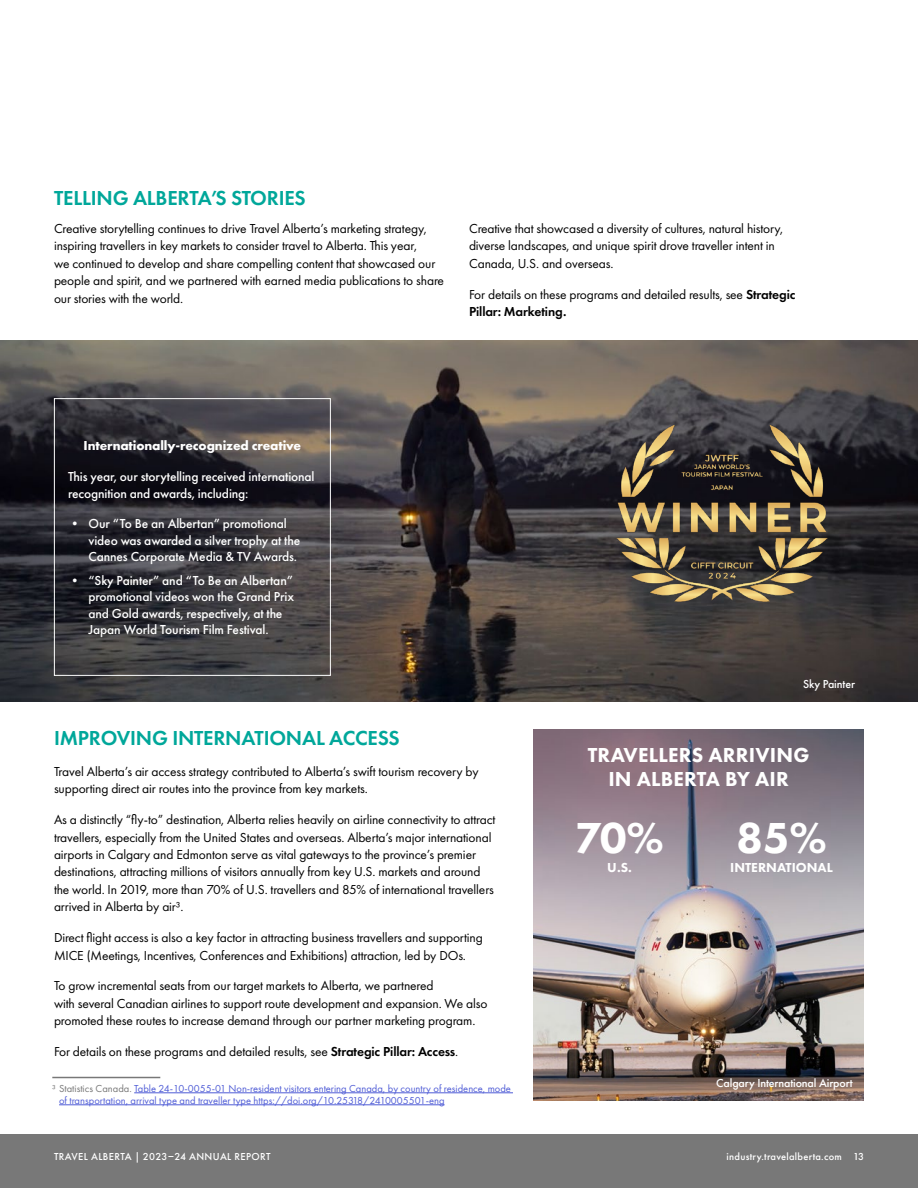
<style>
.page{position:relative;width:918px;height:1188px;background:#fff}
.page>*{position:absolute;margin:0;border:0;box-sizing:border-box;transform-origin:0 0}
.t1{font:800 45px "Futura PT";color:#fff}
.t2{font:600 21px "Futura PT";letter-spacing:-.01em;color:#00a79a}
.t3{font:800 21px/24px "Futura PT";letter-spacing:.01em;color:#fff;text-align:center}
.t4{font:13.5px/17.4px "Futura PT";letter-spacing:-.01em;color:#000}
.t5{font:500 13.5px/16.5px "Futura PT";letter-spacing:-.01em;color:#fff}
.t6{font:700 13.5px "Futura PT";letter-spacing:-.01em;color:#fff}
.t7{font:800 13.5px "Futura PT";color:#fff}
.t8{font:500 12px "Futura PT";letter-spacing:-.01em;color:#fff}
.t9{font:10.5px/12px "Futura PT";color:#4f5cd6}
.t10{font:500 10.5px "Futura PT";letter-spacing:.025em;color:#fff}
.s1{font-weight:600}
.s2{font-weight:700}
.s3{color:#787878}
</style>
<div class="page">
<img style="left:0;top:340px;width:918px;height:362px">
<div style="left:0;top:1134px;width:918px;height:54px;background:#787878"></div>
<img style="left:533px;top:729px;width:331px;height:371px">
<div style="left:54px;top:398px;width:277px;height:278px;border:1px solid #fff"></div>
<img style="left:609px;top:400px;width:227px;height:226px">
<svg style="left:52px;top:1077px;width:109px;height:1px"></svg>
<hr style="left:134px;top:1093px;width:379px;height:1px;background:#4f5cd6">
<hr style="left:59px;top:1105px;width:386px;height:1px;background:#4f5cd6">
<h2 class="t2" style="left:54px;top:185px;width:253px">TELLING ALBERTA’S STORIES</h2>
<p class="t4" style="left:54px;top:220px;width:392px">Creative storytelling continues to drive Travel Alberta’s marketing strategy, inspiring travellers in key markets to consider travel to Alberta. This year,<br>we continued to develop and share compelling content that showcased our people and spirit, and we partnered with earned media publications to share our stories with the world.</p>
<p class="t4" style="left:469px;top:220px;width:316px">Creative that showcased a diversity of cultures, natural history, diverse landscapes, and unique spirit drove traveller intent in<br>Canada, U.S. and overseas.</p>
<p class="t4" style="left:469px;top:285px;width:328px">For details on these programs and detailed results, see <span class="s1">Strategic<br>Pillar: Marketing.</span></p>
<p class="t6" style="left:84px;top:437px;width:219px">Internationally-recognized creative</p>
<p class="t5" style="left:68px;top:468px;width:248px;line-height:17.4px">This year, our storytelling received international recognition and awards, including:</p>
<p class="t5" style="left:89px;top:516px;width:213px;text-indent:-20px"><span class="s2">•</span> Our “To Be an Albertan” promotional video was awarded a silver trophy at the<br>Cannes Corporate Media &amp; TV Awards.</p>
<p class="t5" style="left:89px;top:572px;width:207px;text-indent:-20px"><span class="s2">•</span> “Sky Painter” and “To Be an Albertan” promotional videos won the Grand Prix and Gold awards, respectively, at the Japan World Tourism Film Festival.</p>
<p class="t8" style="left:803px;top:677px;width:53px">Sky Painter</p>
<h2 class="t2" style="left:54px;top:725px;width:347px">IMPROVING INTERNATIONAL ACCESS</h2>
<p class="t4" style="left:54px;top:763px;width:426px">Travel Alberta’s air access strategy contributed to Alberta’s swift tourism recovery by supporting direct air routes into the province from key markets.</p>
<p class="t4" style="left:54px;top:811px;width:443px">As a distinctly “fly-to” destination, Alberta relies heavily on airline connectivity to attract travellers, especially from the United States and overseas. Alberta’s major international airports in Calgary and Edmonton serve as vital gateways to the province’s premier destinations, attracting millions of visitors annually from key U.S. markets and around the world. In 2019, more than 70% of U.S. travellers and 85% of international travellers arrived in Alberta by air³.</p>
<p class="t4" style="left:54px;top:929px;width:430px">Direct flight access is also a key factor in attracting business travellers and supporting<br>MICE (Meetings, Incentives, Conferences and Exhibitions) attraction, led by DOs.</p>
<p class="t4" style="left:54px;top:977px;width:435px">To grow incremental seats from our target markets to Alberta, we partnered<br>with several Canadian airlines to support route development and expansion. We also promoted these routes to increase demand through our partner marketing program.</p>
<p class="t4" style="left:54px;top:1043px;width:404px">For details on these programs and detailed results, see <span class="s1">Strategic Pillar: Access</span>.</p>
<p class="t9" style="left:59px;top:1082px;width:453px;text-indent:-7px"><span class="s3">³ Statistics Canada.</span> Table 24-10-0055-01 Non-resident visitors entering Canada, by country of residence, mode of transportation, arrival type and traveller type https://doi.org/10.25318/2410005501-eng</p>
<h2 class="t3" style="left:588px;top:743px;width:223px">TRAVELLERS ARRIVING<br>IN ALBERTA BY AIR</h2>
<h1 class="t1" style="left:575px;top:809px;width:90px">70%</h1>
<h1 class="t1" style="left:736px;top:809px;width:92px">85%</h1>
<p class="t7" style="left:607px;top:859px;width:26px">U.S.</p>
<p class="t7" style="left:730px;top:859px;width:104px">INTERNATIONAL</p>
<p class="t8" style="left:716px;top:1076px;width:138px">Calgary International Airport</p>
<p class="t10" style="left:54px;top:1150px;width:218px">TRAVEL ALBERTA | 2023–24 ANNUAL REPORT</p>
<p class="t10" style="left:727px;top:1150px;width:139px">industry.travelalberta.com 13</p>
</div>
